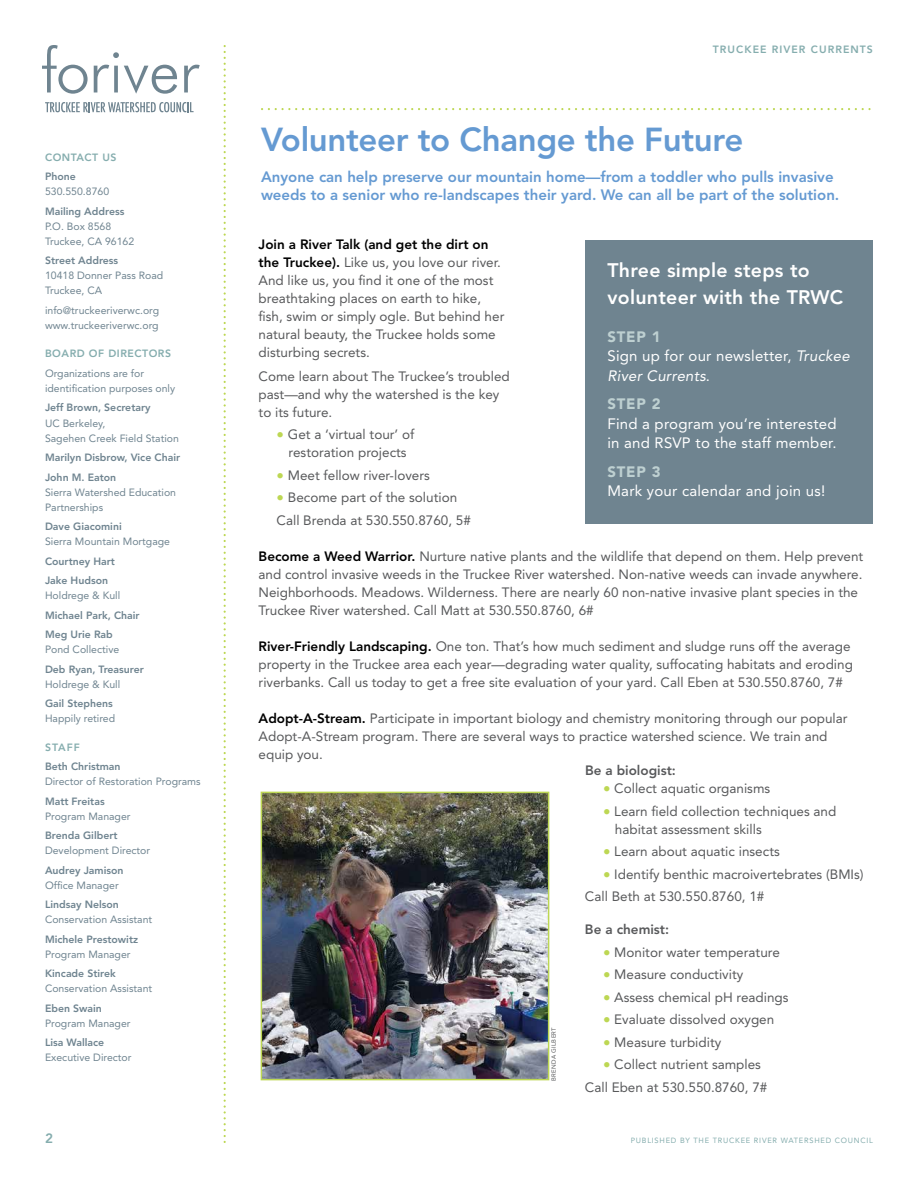
<style>
.page{position:relative;width:918px;height:1188px;background:#fff}
.page>*{position:absolute;margin:0;border:0;box-sizing:border-box;transform-origin:0 0}
.t1{font:800 33px "Avenir";letter-spacing:-.01em;color:#659ad2}
.t2{font:800 19.5px/27px "Avenir";letter-spacing:.015em;color:#fff}
.t3{font:800 15px/18px "Avenir";color:#659ad2}
.t4{font:15px/19.5px "Avenir";letter-spacing:.015em;color:#fff}
.t5{font:900 15px "Avenir";letter-spacing:.05em;color:#bed0d1}
.t6{font:13.5px/18px "Avenir";color:#58595b}
.t7{font:800 13.5px "Avenir";color:#58595b}
.t8{font:800 13.5px "Avenir";color:#85adae}
.t9{font:10.5px/15px "Avenir";color:#6f8490}
.t10{font:800 10.5px/19.5px "Avenir";color:#6f8490}
.t11{font:800 10.5px "Avenir";letter-spacing:.05em;color:#85adae}
.t12{font:800 10.5px "Avenir";letter-spacing:.1em;color:#85adae}
.t13{font:7.5px "Avenir";letter-spacing:.1em;color:#85adae}
.t14{font:6px "Avenir";letter-spacing:.05em;color:#58595b}
.s1{font-weight:800;color:#000}
.s2{font-size:15px;color:#bdd753}
.s3{font-weight:900;color:#bed0d1}
.s4{font-style:italic}
</style>
<div class="page">
<div style="left:585px;top:240px;width:288px;height:284px;background:#6f8490"></div>
<img style="left:264px;top:795px;width:282px;height:282px">
<div style="left:261px;top:792px;width:288px;height:288px;border:2px solid #bdd753"></div>
<svg style="left:42px;top:45px;width:46px;height:49px"></svg>
<svg style="left:94px;top:52px;width:83px;height:42px"></svg>
<svg style="left:184px;top:65px;width:16px;height:27px"></svg>
<svg style="left:45px;top:102px;width:149px;height:10px"></svg>
<svg style="left:261px;top:108px;width:610px;height:2px"></svg>
<svg style="left:224px;top:45px;width:2px;height:1098px"></svg>
<p class="t11" style="left:45px;top:151px;width:73px">CONTACT US</p>
<p class="t10" style="left:45px;top:167px;width:32px">Phone</p>
<p class="t9" style="left:45px;top:184px;width:66px">530.550.8760</p>
<p class="t10" style="left:45px;top:202px;width:81px">Mailing Address</p>
<p class="t9" style="left:45px;top:219px;width:91px">P.O. Box 8568<br>Truckee, CA 96162</p>
<p class="t10" style="left:45px;top:251px;width:75px">Street Address</p>
<p class="t9" style="left:45px;top:268px;width:120px">10418 Donner Pass Road<br>Truckee, CA</p>
<p class="t9" style="left:45px;top:303px;width:116px">info@truckeeriverwc.org www.truckeeriverwc.org</p>
<p class="t11" style="left:45px;top:348px;width:128px">BOARD OF DIRECTORS</p>
<p class="t9" style="left:45px;top:366px;width:132px">Organizations are for identification purposes only</p>
<p class="t10" style="left:45px;top:398px;width:107px">Jeff Brown, Secretary</p>
<p class="t9" style="left:45px;top:415px;width:136px">UC Berkeley,<br>Sagehen Creek Field Station</p>
<p class="t10" style="left:45px;top:448px;width:137px">Marilyn Disbrow, Vice Chair<br>John M. Eaton</p>
<p class="t9" style="left:45px;top:484px;width:133px">Sierra Watershed Education<br>Partnerships</p>
<p class="t10" style="left:45px;top:517px;width:78px">Dave Giacomini</p>
<p class="t9" style="left:45px;top:534px;width:127px">Sierra Mountain Mortgage</p>
<p class="t10" style="left:45px;top:551px;width:71px">Courtney Hart<br>Jake Hudson</p>
<p class="t9" style="left:45px;top:588px;width:77px">Holdrege &amp; Kull</p>
<p class="t10" style="left:45px;top:605px;width:96px">Michael Park, Chair<br>Meg Urie Rab</p>
<p class="t9" style="left:45px;top:642px;width:76px">Pond Collective</p>
<p class="t10" style="left:45px;top:659px;width:100px">Deb Ryan, Treasurer</p>
<p class="t9" style="left:45px;top:676px;width:77px">Holdrege &amp; Kull</p>
<p class="t10" style="left:45px;top:694px;width:69px">Gail Stephens</p>
<p class="t9" style="left:45px;top:711px;width:72px">Happily retired</p>
<p class="t11" style="left:45px;top:741px;width:36px">STAFF</p>
<p class="t10" style="left:45px;top:757px;width:77px">Beth Christman</p>
<p class="t9" style="left:45px;top:774px;width:157px">Director of Restoration Programs</p>
<p class="t10" style="left:45px;top:791px;width:61px">Matt Freitas</p>
<p class="t9" style="left:45px;top:808px;width:87px">Program Manager</p>
<p class="t10" style="left:45px;top:826px;width:74px">Brenda Gilbert</p>
<p class="t9" style="left:45px;top:843px;width:107px">Development Director</p>
<p class="t10" style="left:45px;top:860px;width:80px">Audrey Jamison</p>
<p class="t9" style="left:45px;top:877px;width:75px">Office Manager</p>
<p class="t10" style="left:45px;top:895px;width:75px">Lindsay Nelson</p>
<p class="t9" style="left:45px;top:912px;width:109px">Conservation Assistant</p>
<p class="t10" style="left:45px;top:929px;width:95px">Michele Prestowitz</p>
<p class="t9" style="left:45px;top:946px;width:87px">Program Manager</p>
<p class="t10" style="left:45px;top:964px;width:72px">Kincade Stirek</p>
<p class="t9" style="left:45px;top:981px;width:109px">Conservation Assistant</p>
<p class="t10" style="left:45px;top:998px;width:58px">Eben Swain</p>
<p class="t9" style="left:45px;top:1015px;width:87px">Program Manager</p>
<p class="t10" style="left:45px;top:1033px;width:61px">Lisa Wallace</p>
<p class="t9" style="left:45px;top:1050px;width:88px">Executive Director</p>
<p class="t12" style="left:713px;top:43px;width:162px">TRUCKEE RIVER CURRENTS</p>
<h1 class="t1" style="left:261px;top:120px;width:484px">Volunteer to Change the Future</h1>
<p class="t3" style="left:261px;top:168px;width:580px">Anyone can help preserve our mountain home—from a toddler who pulls invasive weeds to a senior who re-landscapes their yard. We can all be part of the solution.</p>
<p class="t6" style="left:259px;top:235px;width:247px"><span class="s1">Join a River Talk (and get the dirt on the Truckee).</span> Like us, you love our river.<br>And like us, you find it one of the most breathtaking places on earth to hike, fish, swim or simply ogle. But behind her natural beauty, the Truckee holds some disturbing secrets.</p>
<p class="t6" style="left:259px;top:367px;width:253px">Come learn about The Truckee’s troubled past—and why the watershed is the key to its future.</p>
<p class="t6" style="left:277px;top:426px;width:139px;text-align:center"><span class="s2">•</span> Get a ‘virtual tour’ of restoration projects</p>
<p class="t6" style="left:277px;top:466px;width:155px"><span class="s2">•</span> Meet fellow river-lovers</p>
<p class="t6" style="left:277px;top:486px;width:196px;line-height:22.5px"><span class="s2">•</span> Become part of the solution<br>Call Brenda at 530.550.8760, 5#</p>
<p class="t6" style="left:259px;top:547px;width:606px"><span class="s1">Become a Weed Warrior.</span> Nurture native plants and the wildlife that depend on them. Help prevent and control invasive weeds in the Truckee River watershed. Non-native weeds can invade anywhere.<br>Neighborhoods. Meadows. Wilderness. There are nearly 60 non-native invasive plant species in the Truckee River watershed. Call Matt at 530.550.8760, 6#</p>
<p class="t6" style="left:259px;top:637px;width:596px"><span class="s1">River-Friendly Landscaping.</span> One ton. That’s how much sediment and sludge runs off the average property in the Truckee area each year—degrading water quality, suffocating habitats and eroding riverbanks. Call us today to get a free site evaluation of your yard. Call Eben at 530.550.8760, 7#</p>
<p class="t6" style="left:259px;top:709px;width:590px"><span class="s1">Adopt-A-Stream.</span> Participate in important biology and chemistry monitoring through our popular<br>Adopt-A-Stream program. There are several ways to practice watershed science. We train and equip you.</p>
<h2 class="t2" style="left:608px;top:257px;width:237px">Three simple steps to volunteer with the TRWC</h2>
<p class="t4" style="left:608px;top:327px;width:244px"><span class="s3">STEP 1<br></span>Sign up for our newsletter, <span class="s4">Truckee<br>River Currents</span>.</p>
<p class="t5" style="left:608px;top:395px;width:55px">STEP 2</p>
<p class="t4" style="left:608px;top:414px;width:231px">Find a program you’re interested in and RSVP to the staff member.</p>
<p class="t5" style="left:608px;top:463px;width:55px">STEP 3</p>
<p class="t4" style="left:608px;top:481px;width:219px">Mark your calendar and join us!</p>
<p class="t14" style="left:550px;top:1081px;width:55px;rotate:-90deg">BRENDA GILBERT</p>
<p class="t7" style="left:585px;top:763px;width:92px">Be a biologist:</p>
<p class="t6" style="left:603px;top:780px;width:169px"><span class="s2">•</span> Collect aquatic organisms</p>
<p class="t6" style="left:615px;top:802px;width:223px;text-indent:-12px"><span class="s2">•</span> Learn field collection techniques and habitat assessment skills</p>
<p class="t6" style="left:603px;top:843px;width:178px"><span class="s2">•</span> Learn about aquatic insects</p>
<p class="t6" style="left:585px;top:863px;width:280px;line-height:22.5px;text-indent:18px"><span class="s2">•</span> Identify benthic macroivertebrates (BMIs)<br>Call Beth at 530.550.8760, 1#</p>
<p class="t7" style="left:585px;top:922px;width:86px">Be a chemist:</p>
<p class="t6" style="left:603px;top:943px;width:178px"><span class="s2">•</span> Monitor water temperature</p>
<p class="t6" style="left:603px;top:966px;width:142px"><span class="s2">•</span> Measure conductivity</p>
<p class="t6" style="left:603px;top:988px;width:187px"><span class="s2">•</span> Assess chemical pH readings</p>
<p class="t6" style="left:603px;top:1011px;width:173px"><span class="s2">•</span> Evaluate dissolved oxygen</p>
<p class="t6" style="left:603px;top:1033px;width:120px"><span class="s2">•</span> Measure turbidity</p>
<p class="t6" style="left:585px;top:1053px;width:184px;line-height:22.5px;text-indent:18px"><span class="s2">•</span> Collect nutrient samples<br>Call Eben at 530.550.8760, 7#</p>
<p class="t8" style="left:45px;top:1130px;width:9px">2</p>
<p class="t13" style="left:631px;top:1136px;width:244px">PUBLISHED BY THE TRUCKEE RIVER WATERSHED COUNCIL</p>
</div>
